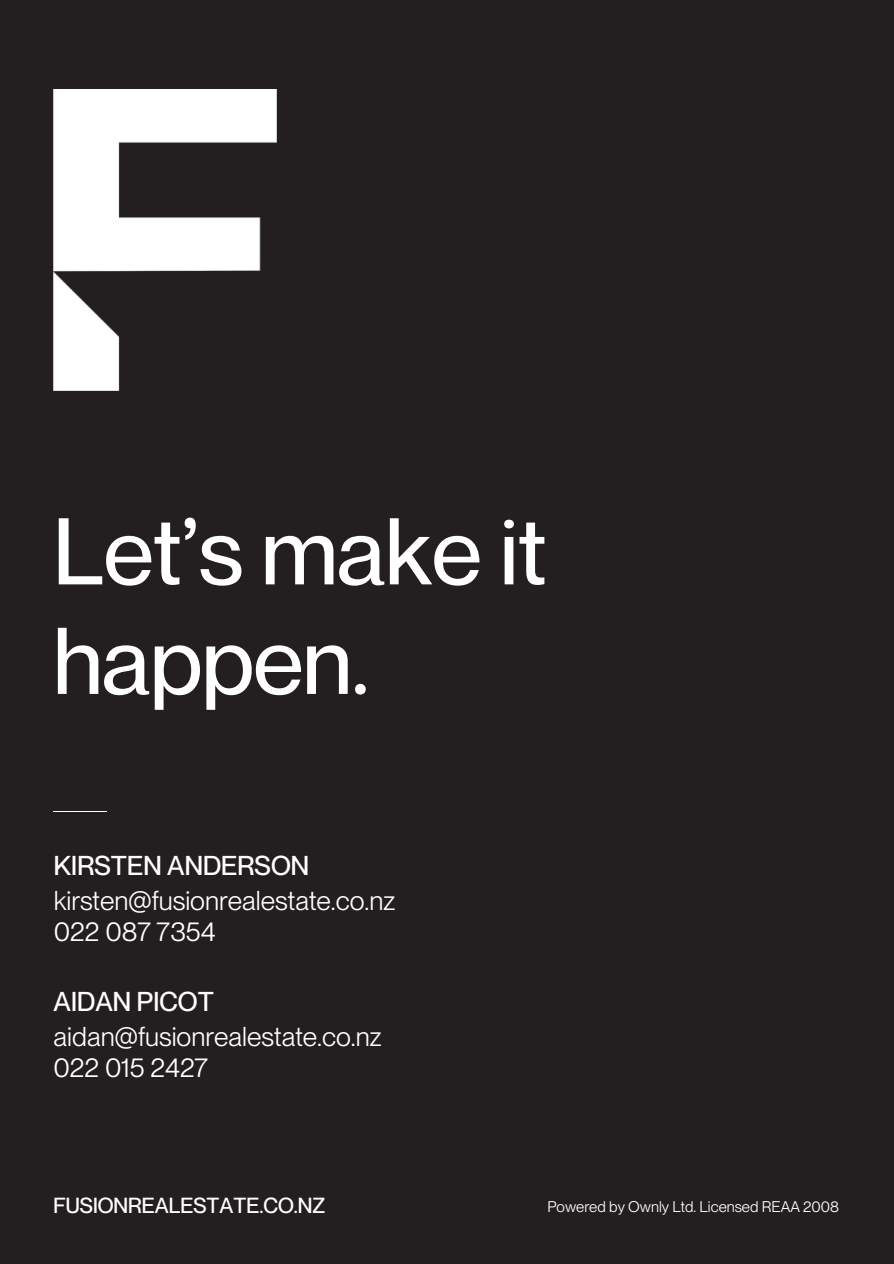
<style>
.page{position:relative;width:894px;height:1264px;background:#fff}
.page>*{position:absolute;margin:0;border:0;box-sizing:border-box;transform-origin:0 0}
.t1{font:500 92.4px/109.5px "Neue Montreal";color:#fff}
.t2{font:26.7px/31.5px "PP Neue Montreal";color:#fff}
.t3{font:500 26.7px "Neue Montreal";color:#fff}
.t4{font:500 21.3px "Neue Montreal";color:#fff}
.t5{font:15.15px "PP Neue Montreal";color:#fff}
</style>
<div class="page">
<div style="left:0;top:0;width:893px;height:1263px;background:#231f20"></div>
<img style="left:54px;top:89px;width:223px;height:301px">
<hr style="left:53px;top:811px;width:54px;height:1px;background:#fff">
<h1 class="t1" style="left:53px;top:495px;width:494px">Let’s make it happen.</h1>
<p class="t3" style="left:54px;top:849px;width:257px">KIRSTEN ANDERSON</p>
<p class="t2" style="left:54px;top:884px;width:343px">kirsten@fusionrealestate.co.nz<br>022 087 7354</p>
<p class="t3" style="left:53px;top:984px;width:162px">AIDAN PICOT</p>
<p class="t2" style="left:53px;top:1020px;width:329px">aidan@fusionrealestate.co.nz<br>022 015 2427</p>
<p class="t4" style="left:53px;top:1192px;width:273px">FUSIONREALESTATE.CO.NZ</p>
<p class="t5" style="left:547px;top:1197px;width:293px">Powered by Ownly Ltd. Licensed REAA 2008</p>
</div>
